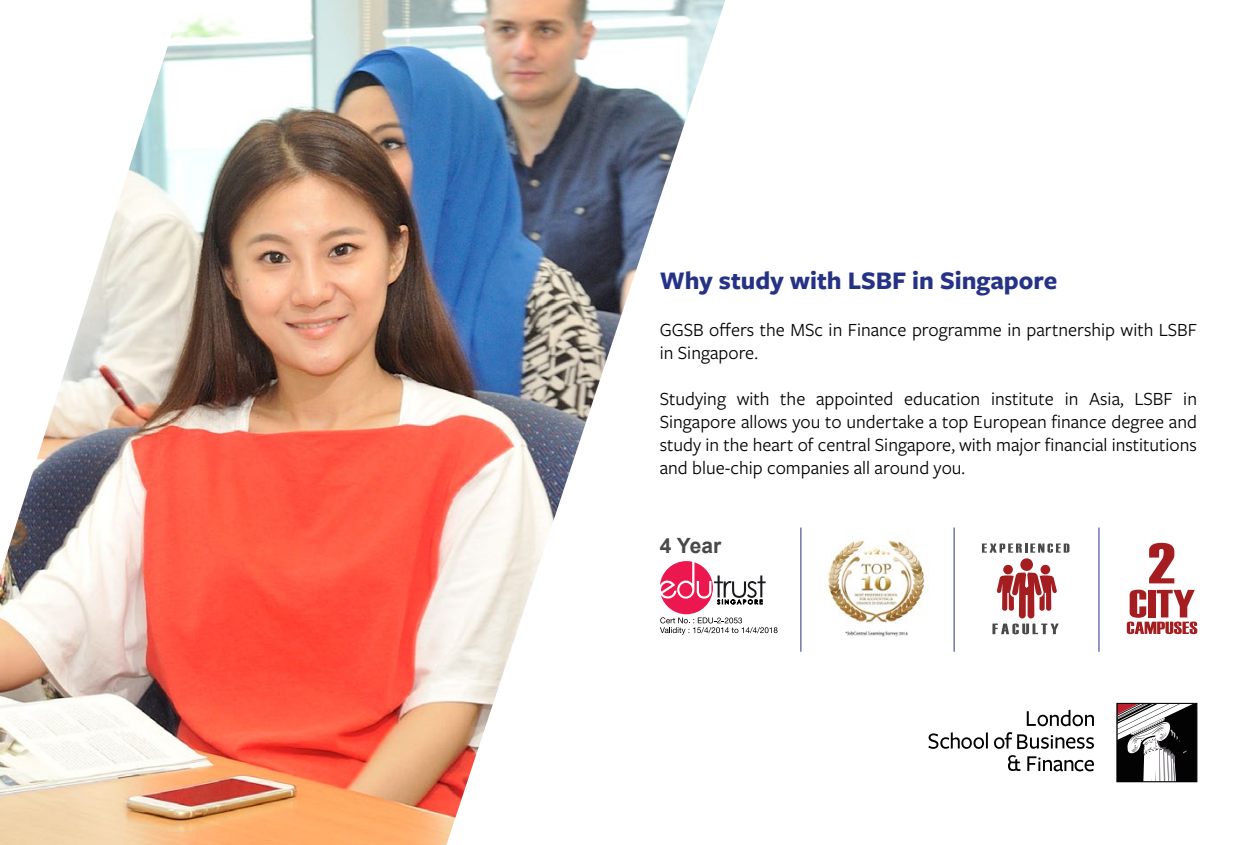
<style>
.page{position:relative;width:1260px;height:845px;background:#fff}
.page>*{position:absolute;margin:0;border:0;box-sizing:border-box;transform-origin:0 0}
.t1{font:700 26.25px "Freight Sans Pro";color:#263286}
.t2{font:700 21px "Arial";color:#494949}
.t3{font:19.25px/23.1px "Freight Sans Pro";color:#000}
</style>
<div class="page">
<img style="left:0;top:0;width:725px;height:844px">
<div style="left:1118px;top:703px;width:78px;height:78px;background:#030303"></div>
<svg style="left:1119px;top:705px;width:72px;height:74px"></svg>
<svg style="left:928px;top:732px;width:60px;height:16px"></svg>
<svg style="left:1008px;top:755px;width:13px;height:15px"></svg>
<svg style="left:994px;top:709px;width:100px;height:39px"></svg>
<svg style="left:1027px;top:756px;width:67px;height:15px"></svg>
<div style="left:1117px;top:703px;width:80px;height:78px;border:1px solid #000101"></div>
<hr style="left:800px;top:527px;width:1px;height:124px;background:#263286">
<hr style="left:954px;top:527px;width:1px;height:124px;background:#263286">
<hr style="left:1099px;top:527px;width:1px;height:124px;background:#263286">
<img style="left:828px;top:539px;width:97px;height:98px">
<svg style="left:982px;top:543px;width:87px;height:9px"></svg>
<svg style="left:992px;top:558px;width:67px;height:76px"></svg>
<svg style="left:1149px;top:542px;width:25px;height:41px"></svg>
<svg style="left:1127px;top:589px;width:70px;height:45px"></svg>
<svg style="left:660px;top:561px;width:118px;height:73px"></svg>
<h1 class="t1" style="left:660px;top:262px;width:399px">Why study with LSBF in Singapore</h1>
<p class="t3" style="left:660px;top:317px;width:539px">GGSB offers the MSc in Finance programme in partnership with LSBF in Singapore.</p>
<p class="t3" style="left:660px;top:386px;width:539px;text-align:justify">Studying with the appointed education institute in Asia, LSBF in Singapore allows you to undertake a top European finance degree and study in the heart of central Singapore, with major financial institutions and blue-chip companies all around you.</p>
<p class="t2" style="left:660px;top:531px;width:63px">4 Year</p>
</div>
